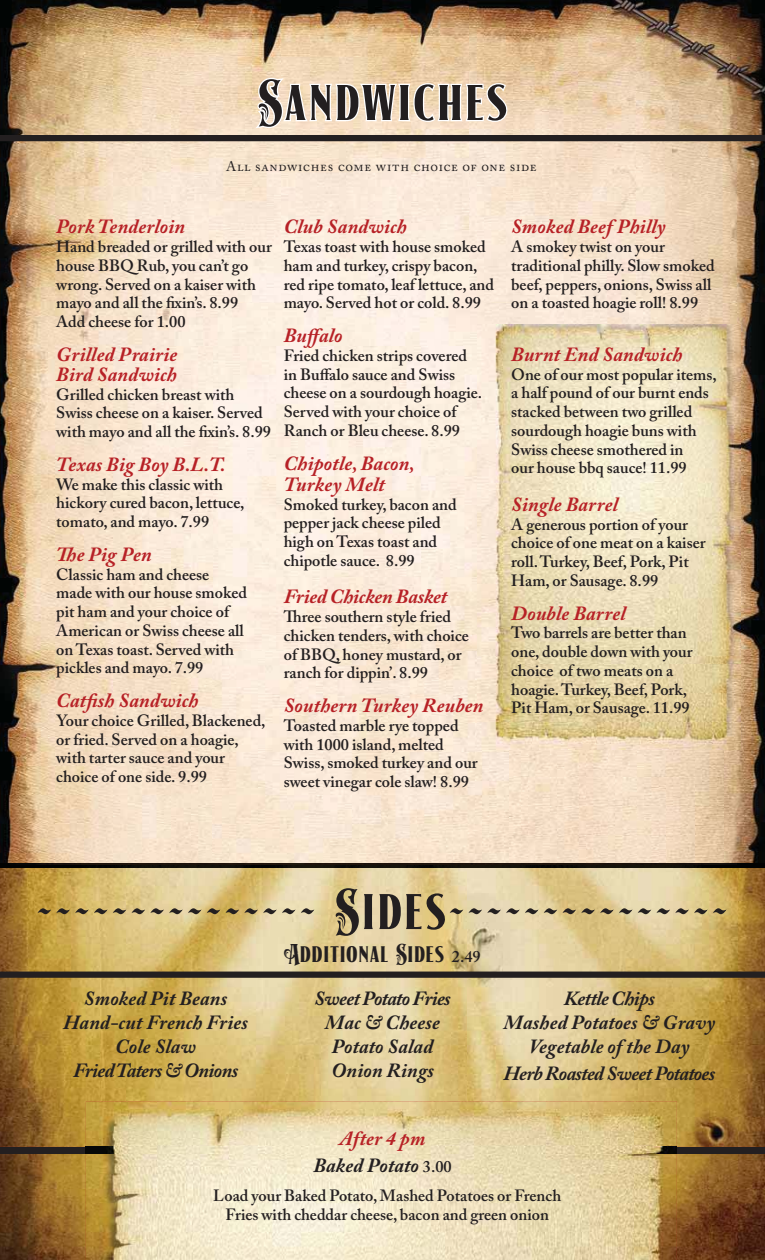
<style>
.page{position:relative;width:765px;height:1260px;background:#fff}
.page>*{position:absolute;margin:0;border:0;box-sizing:border-box;transform-origin:0 0}
.t1{font:50px "LHF Signmaker Fancy";letter-spacing:.08em;color:#231f20}
.t2{font:22.5px "LHF Signmaker Fancy";letter-spacing:.06em;color:#231f20}
.t3{font:italic 700 20px/20px "Adobe Caslon Pro";letter-spacing:.01em;color:#b72126}
.t4{font:italic 700 20px/24px "Adobe Caslon Pro";letter-spacing:.005em;color:#231f20;text-align:center}
.t5{font:italic 700 20px "Adobe Caslon Pro";letter-spacing:-.03em;color:#231f20}
.t6{font:italic 700 20px "Adobe Caslon Pro";letter-spacing:-.01em;color:#b72126}
.t7{font:600 16.25px/18.8px "Adobe Caslon Pro";color:#231f20}
.t8{font:13.75px "Adobe Caslon Pro";letter-spacing:.05em;color:#231f20}
.s1{font-family:"Adobe Caslon Pro";font-weight:600;font-size:16.25px}
.s2{font-weight:600;font-style:normal;font-size:16.25px}
</style>
<div class="page">
<img style="left:170px;top:0;width:595px;height:347px">
<img style="left:0;top:0;width:170px;height:864px">
<img style="left:723px;top:347px;width:42px;height:517px">
<img style="left:170px;top:347px;width:43px;height:517px">
<img style="left:212px;top:651px;width:298px;height:213px">
<img style="left:510px;top:750px;width:213px;height:114px">
<img style="left:477px;top:325px;width:263px;height:425px">
<img style="left:0;top:868px;width:127px;height:392px">
<img style="left:638px;top:868px;width:127px;height:392px">
<img style="left:127px;top:868px;width:511px;height:233px">
<img style="left:0;top:864px;width:765px;height:4px">
<div style="left:0;top:972px;width:765px;height:6px;background:#231f20"></div>
<div style="left:0;top:1147px;width:765px;height:6px;background:#231f20"></div>
<svg style="left:256px;top:53px;width:254px;height:78px"></svg>
<div style="left:0;top:135px;width:765px;height:6px;background:#231f20"></div>
<img style="left:86px;top:1101px;width:591px;height:159px">
<img style="left:86px;top:1147px;width:591px;height:6px">
<h1 class="t1" style="left:258px;top:74px;width:250px">Sandwiches</h1>
<p class="t8" style="left:226px;top:159px;width:312px">All sandwiches come with choice of one side</p>
<p class="t3" style="left:56px;top:219px;width:131px">Pork Tenderloin</p>
<p class="t7" style="left:56px;top:239px;width:217px">Hand breaded or grilled with our house BBQ Rub, you can’t go wrong. Served on a kaiser with mayo and all the fixin’s. 8.99<br>Add cheese for 1.00</p>
<p class="t3" style="left:56px;top:347px;width:123px">Grilled Prairie<br>Bird Sandwich</p>
<p class="t7" style="left:56px;top:387px;width:216px">Grilled chicken breast with<br>Swiss cheese on a kaiser. Served with mayo and all the fixin’s. 8.99</p>
<p class="t3" style="left:56px;top:457px;width:171px">Texas Big Boy B.L.T.</p>
<p class="t7" style="left:56px;top:477px;width:190px">We make this classic with hickory cured bacon, lettuce, tomato, and mayo. 7.99</p>
<p class="t3" style="left:56px;top:547px;width:97px">The Pig Pen</p>
<p class="t7" style="left:56px;top:567px;width:192px">Classic ham and cheese made with our house smoked pit ham and your choice of<br>American or Swiss cheese all on Texas toast. Served with pickles and mayo. 7.99</p>
<p class="t3" style="left:56px;top:693px;width:144px">Catfish Sandwich</p>
<p class="t7" style="left:56px;top:713px;width:211px">Your choice Grilled, Blackened, or fried. Served on a hoagie, with tarter sauce and your choice of one side. 9.99</p>
<p class="t3" style="left:284px;top:219px;width:125px">Club Sandwich</p>
<p class="t7" style="left:284px;top:239px;width:212px">Texas toast with house smoked ham and turkey, crispy bacon, red ripe tomato, leaf lettuce, and mayo. Served hot or cold. 8.99</p>
<p class="t3" style="left:284px;top:328px;width:60px">Buffalo</p>
<p class="t7" style="left:284px;top:348px;width:200px">Fried chicken strips covered in Buffalo sauce and Swiss cheese on a sourdough hoagie.<br>Served with your choice of<br>Ranch or Bleu cheese. 8.99</p>
<p class="t3" style="left:284px;top:455px;width:132px;line-height:21.2px">Chipotle, Bacon,<br>Turkey Melt</p>
<p class="t7" style="left:284px;top:497px;width:175px">Smoked turkey, bacon and pepper jack cheese piled high on Texas toast and chipotle sauce. 8.99</p>
<p class="t6" style="left:284px;top:589px;width:165px">Fried Chicken Basket</p>
<p class="t7" style="left:284px;top:609px;width:187px">Three southern style fried chicken tenders, with choice of BBQ, honey mustard, or ranch for dippin’. 8.99</p>
<p class="t3" style="left:284px;top:698px;width:201px">Southern Turkey Reuben</p>
<p class="t7" style="left:284px;top:718px;width:196px">Toasted marble rye topped with 1000 island, melted<br>Swiss, smoked turkey and our sweet vinegar cole slaw! 8.99</p>
<p class="t3" style="left:511px;top:219px;width:156px">Smoked Beef Philly</p>
<p class="t7" style="left:511px;top:239px;width:205px">A smokey twist on your traditional philly. Slow smoked beef, peppers, onions, Swiss all on a toasted hoagie roll! 8.99</p>
<p class="t3" style="left:511px;top:347px;width:173px">Burnt End Sandwich</p>
<p class="t7" style="left:511px;top:367px;width:207px">One of our most popular items, a half pound of our burnt ends stacked between two grilled sourdough hoagie buns with<br>Swiss cheese smothered in<br>our house bbq sauce! 11.99</p>
<p class="t3" style="left:511px;top:497px;width:108px">Single Barrel</p>
<p class="t7" style="left:511px;top:517px;width:196px">A generous portion of your choice of one meat on a kaiser roll. Turkey, Beef, Pork, Pit<br>Ham, or Sausage. 8.99</p>
<p class="t3" style="left:511px;top:606px;width:116px">Double Barrel</p>
<p class="t7" style="left:511px;top:626px;width:183px">Two barrels are better than one, double down with your choice of two meats on a hoagie. Turkey, Beef, Pork,<br>Pit Ham, or Sausage. 11.99</p>
<h1 class="t1" style="left:37px;top:883px;width:692px">--------------- Sides---------------</h1>
<h2 class="t2" style="left:284px;top:941px;width:198px">Additional Sides <span class="s1">2.49</span></h2>
<p class="t4" style="left:63px;top:989px;width:186px">Smoked Pit Beans<br>Hand-cut French Fries<br>Cole Slaw<br>Fried Taters &amp; Onions</p>
<p class="t4" style="left:314px;top:989px;width:138px">Sweet Potato Fries<br>Mac &amp; Cheese<br>Potato Salad<br>Onion Rings</p>
<p class="t4" style="left:503px;top:989px;width:213px">Kettle Chips<br>Mashed Potatoes &amp; Gravy<br>Vegetable of the Day</p>
<p class="t5" style="left:504px;top:1066px;width:213px">Herb Roasted Sweet Potatoes</p>
<p class="t3" style="left:340px;top:1131px;width:87px">After 4 pm</p>
<p class="t7" style="left:213px;top:1188px;width:349px;text-align:center">Load your Baked Potato, Mashed Potatoes or French<br>Fries with cheddar cheese, bacon and green onion</p>
<p class="t4" style="left:313px;top:1156px;width:140px">Baked Potato <span class="s2">3.00</span></p>
</div>
